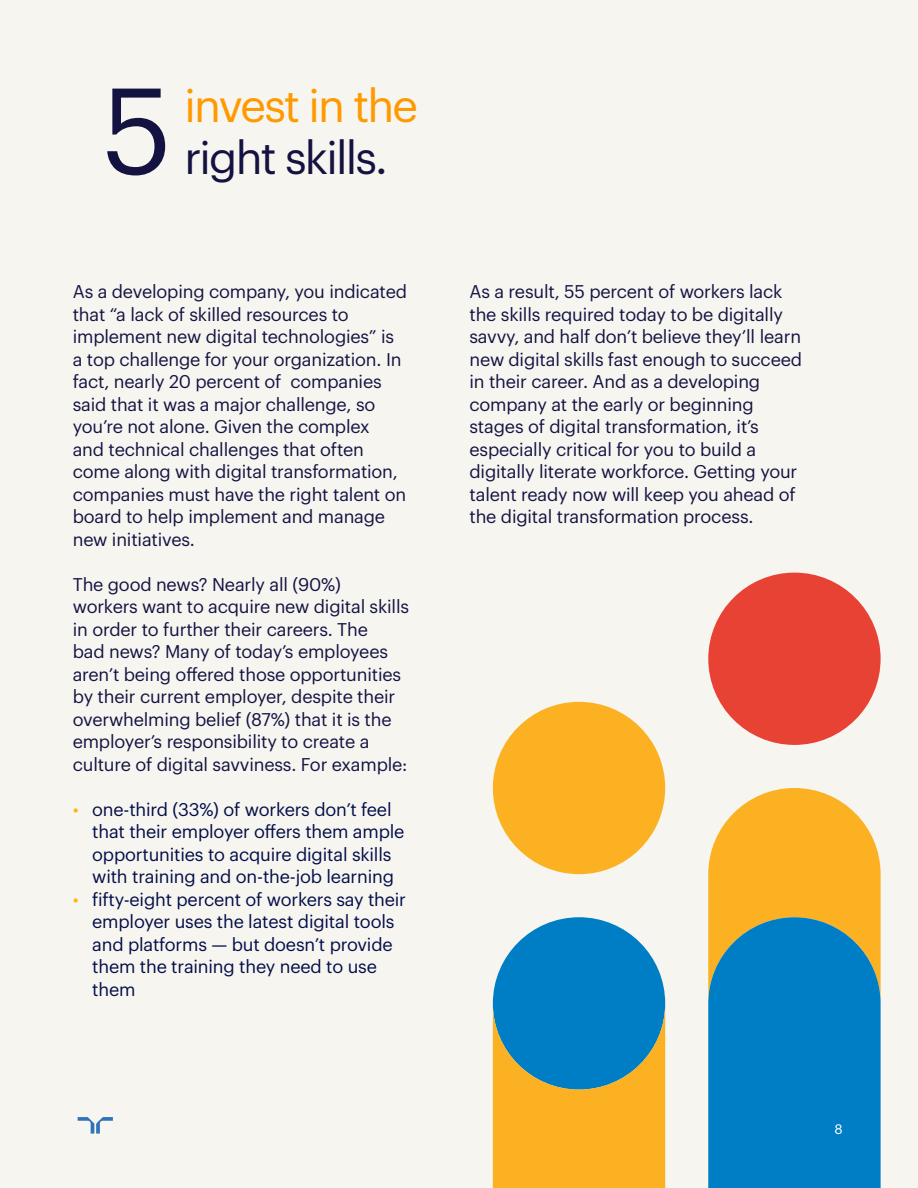
<style>
.page{position:relative;width:918px;height:1188px;background:#f7f5f0}
.page>*{position:absolute;margin:0;border:0;box-sizing:border-box;transform-origin:0 0}
.t1{font:120px "Graphik";color:#141240}
.t2{font:45px "Graphik";letter-spacing:-.04em;color:#141240}
.t3{font:45px "Graphik";letter-spacing:-.04em;color:#f90}
.t4{font:18px/22.5px "Graphik";letter-spacing:-.01em;color:#141342}
.t5{font:18px/22.5px "Graphik";letter-spacing:-.01em;color:#030e49}
.t6{font:13.5px "Graphik";color:#fff}
.s1{color:#ffb511}
</style>
<div class="page">
<div style="left:493px;top:702px;width:172px;height:172px;background:#fbb121;border-radius:50%"></div>
<div style="left:708px;top:573px;width:173px;height:172px;background:#e84235;border-radius:50%"></div>
<svg style="left:708px;top:788px;width:173px;height:129px;background:#fabb3f"></svg>
<div style="left:493px;top:917px;width:172px;height:173px;background:#007ec5;border-radius:50%"></div>
<svg style="left:708px;top:917px;width:173px;height:271px;background:#1282ba"></svg>
<svg style="left:493px;top:1009px;width:172px;height:179px"></svg>
<svg style="left:78px;top:1117px;width:35px;height:17px"></svg>
<p class="t1" style="left:102px;top:41px;width:72px">5</p>
<p class="t3" style="left:184px;top:72px;width:235px">invest in the</p>
<p class="t2" style="left:184px;top:124px;width:205px">right skills.</p>
<p class="t4" style="left:73px;top:279px;width:336px">As a developing company, you indicated that “a lack of skilled resources to implement new digital technologies” is a top challenge for your organization. In fact, nearly 20 percent of companies said that it was a major challenge, so you’re not alone. Given the complex<br>and technical challenges that often come along with digital transformation, companies must have the right talent on board to help implement and manage new initiatives.</p>
<p class="t4" style="left:73px;top:571px;width:338px">The good news? Nearly all (90%) workers want to acquire new digital skills in order to further their careers. The<br>bad news? Many of today’s employees aren’t being offered those opportunities by their current employer, despite their overwhelming belief (87%) that it is the employer’s responsibility to create a culture of digital savviness. For example:</p>
<p class="t5" style="left:92px;top:796px;width:314px;text-indent:-20px"><span class="s1">•</span> one-third (33%) of workers don’t feel that their employer offers them ample opportunities to acquire digital skills with training and on-the-job learning</p>
<p class="t5" style="left:92px;top:886px;width:315px;text-indent:-20px"><span class="s1">•</span> fifty-eight percent of workers say their employer uses the latest digital tools and platforms — but doesn’t provide them the training they need to use them</p>
<p class="t4" style="left:470px;top:279px;width:334px">As a result, 55 percent of workers lack the skills required today to be digitally savvy, and half don’t believe they’ll learn new digital skills fast enough to succeed in their career. And as a developing company at the early or beginning stages of digital transformation, it’s especially critical for you to build a digitally literate workforce. Getting your talent ready now will keep you ahead of the digital transformation process.</p>
<p class="t6" style="left:835px;top:1119px;width:10px">8</p>
</div>
